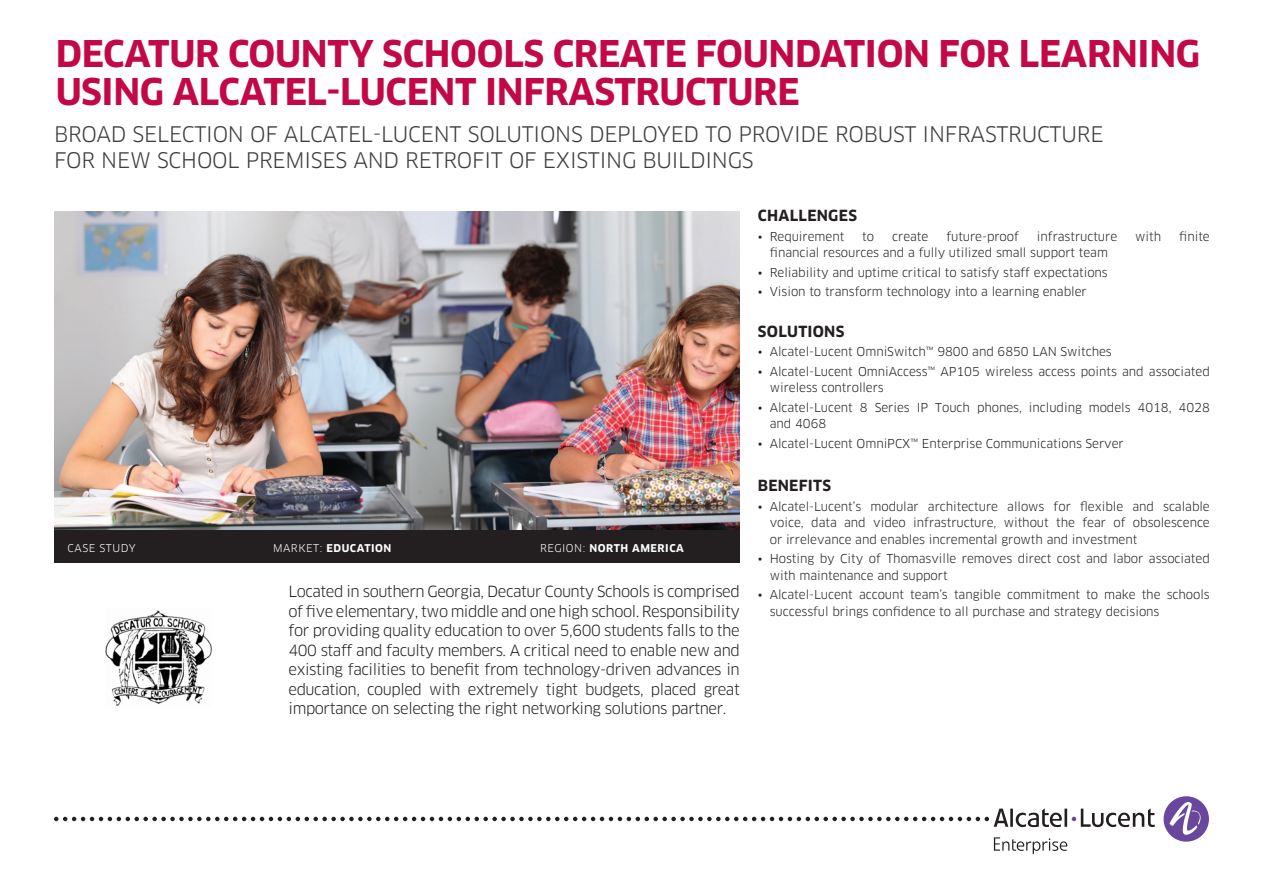
<style>
.page{position:relative;width:1263px;height:893px;background:#fff}
.page>*{position:absolute;margin:0;border:0;box-sizing:border-box;transform-origin:0 0}
.Title_1{font:700 36px/37.5px "Clan OT";letter-spacing:-.01em;color:#c30945}
.Title_2{font:21px/25.5px "Clan OT";letter-spacing:-.01em;color:#3e3e3f}
.Intro_body{font:15px/19.5px "Clan OT";letter-spacing:-.03em;color:#231f20;text-align:justify}
.Chal__Sol__Ben_HEAD{font:700 15px "Clan OT";letter-spacing:.015em;color:#231f20}
.Chal__Sol__Ben_BULLE{font:12px/16.5px "Clan OT";letter-spacing:-.005em;color:#231f20}
.Heads_in_black_bar{font:700 10.5px "Clan OT";letter-spacing:.05em;color:#fff}
.Heads_in_black_bar-2{font:10.5px "Clan OT";letter-spacing:.05em;color:#fff}
.s1{font-weight:400}
</style>
<div class="page">
<div style="left:1163px;top:796px;width:46px;height:46px;background:#69479c;border-radius:50%"></div>
<svg style="left:1169px;top:802px;width:34px;height:34px"></svg>
<svg style="left:994px;top:837px;width:73px;height:17px"></svg>
<svg style="left:54px;top:808px;width:1101px;height:19px"></svg>
<img style="left:54px;top:212px;width:686px;height:318px">
<div style="left:54px;top:530px;width:686px;height:33px;background:#231f20"></div>
<img style="left:106px;top:610px;width:106px;height:96px">
<p class="Title_1" style="left:56px;top:36px;width:1146px">DECATUR COUNTY SCHOOLS CREATE FOUNDATION FOR LEARNING<br>USING ALCATEL-LUCENT INFRASTRUCTURE</p>
<p class="Title_2" style="left:54px;top:122px;width:1051px">BROAD SELECTION OF ALCATEL-LUCENT SOLUTIONS DEPLOYED TO PROVIDE ROBUST INFRASTRUCTURE<br>FOR NEW SCHOOL PREMISES AND RETROFIT OF EXISTING BUILDINGS</p>
<p class="Heads_in_black_bar-2" style="left:68px;top:542px;width:70px">CASE STUDY</p>
<p class="Heads_in_black_bar" style="left:273px;top:542px;width:120px"><span class="s1">MARKET:</span> EDUCATION</p>
<p class="Heads_in_black_bar" style="left:540px;top:542px;width:145px"><span class="s1">REGION:</span> NORTH AMERICA</p>
<p class="Intro_body" style="left:289px;top:582px;width:453px">Located in southern Georgia, Decatur County Schools is comprised of five elementary, two middle and one high school. Responsibility for providing quality education to over 5,600 students falls to the 400 staff and faculty members. A critical need to enable new and existing facilities to benefit from technology-driven advances in education, coupled with extremely tight budgets, placed great importance on selecting the right networking solutions partner.</p>
<p class="Chal__Sol__Ben_HEAD" style="left:758px;top:207px;width:101px">CHALLENGES</p>
<p class="Chal__Sol__Ben_BULLE" style="left:758px;top:228px;width:88px">• Requirement</p>
<p class="Chal__Sol__Ben_BULLE" style="left:862px;top:228px;width:13px">to</p>
<p class="Chal__Sol__Ben_BULLE" style="left:892px;top:228px;width:38px">create</p>
<p class="Chal__Sol__Ben_BULLE" style="left:946px;top:228px;width:74px">future-proof</p>
<p class="Chal__Sol__Ben_BULLE" style="left:1037px;top:228px;width:82px">infrastructure</p>
<p class="Chal__Sol__Ben_BULLE" style="left:1135px;top:228px;width:27px">with</p>
<p class="Chal__Sol__Ben_BULLE" style="left:1179px;top:228px;width:32px">finite</p>
<p class="Chal__Sol__Ben_BULLE" style="left:770px;top:245px;width:340px">financial resources and a fully utilized small support team</p>
<p class="Chal__Sol__Ben_BULLE" style="left:758px;top:264px;width:351px">• Reliability and uptime critical to satisfy staff expectations</p>
<p class="Chal__Sol__Ben_BULLE" style="left:758px;top:284px;width:330px">• Vision to transform technology into a learning enabler</p>
<p class="Chal__Sol__Ben_HEAD" style="left:758px;top:322px;width:88px">SOLUTIONS</p>
<p class="Chal__Sol__Ben_BULLE" style="left:758px;top:344px;width:355px">• Alcatel-Lucent OmniSwitch™ 9800 and 6850 LAN Switches</p>
<p class="Chal__Sol__Ben_BULLE" style="left:770px;top:363px;width:441px;text-indent:-12px">• Alcatel-Lucent OmniAccess™ AP105 wireless access points and associated wireless controllers</p>
<p class="Chal__Sol__Ben_BULLE" style="left:770px;top:399px;width:442px;text-indent:-12px">• Alcatel-Lucent 8 Series IP Touch phones, including models 4018, 4028 and 4068</p>
<p class="Chal__Sol__Ben_BULLE" style="left:758px;top:435px;width:368px">• Alcatel-Lucent OmniPCX™ Enterprise Communications Server</p>
<p class="Chal__Sol__Ben_HEAD" style="left:758px;top:477px;width:75px">BENEFITS</p>
<p class="Chal__Sol__Ben_BULLE" style="left:770px;top:498px;width:441px;text-align:justify;text-indent:-12px">• Alcatel-Lucent’s modular architecture allows for flexible and scalable voice, data and video infrastructure, without the fear of obsolescence or irrelevance and enables incremental growth and investment</p>
<p class="Chal__Sol__Ben_BULLE" style="left:770px;top:551px;width:442px;text-indent:-12px">• Hosting by City of Thomasville removes direct cost and labor associated with maintenance and support</p>
<p class="Chal__Sol__Ben_BULLE" style="left:770px;top:587px;width:441px;text-indent:-12px">• Alcatel-Lucent account team’s tangible commitment to make the schools successful brings confidence to all purchase and strategy decisions</p>
</div>
